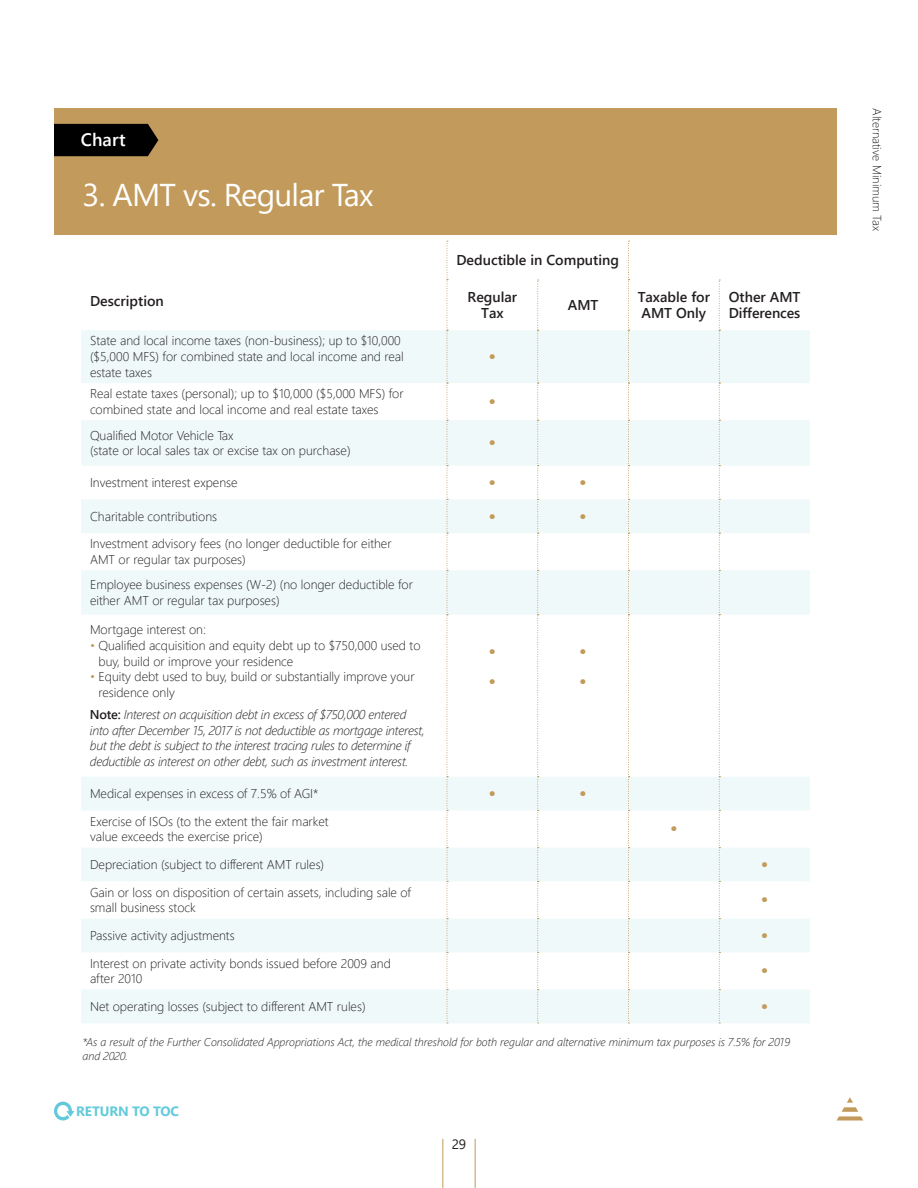
<style>
.page{position:relative;width:918px;height:1188px;background:#fff}
.page>*{position:absolute;margin:0;border:0;box-sizing:border-box;transform-origin:0 0}
.heads1{font:31.5px "Segoe UI";letter-spacing:-.025em;color:#fff}
.chart_reg_text_copy{font:300 21px/30px "Segoe UI";color:#c29a5b}
.tax_tip_title{font:600 18px "Segoe UI";color:#fff}
.chart_headers_copy{font:600 14.25px/15.8px "Segoe UI";color:#231f20}
.t1{font:700 13.5px "Segoe UI";letter-spacing:-.01em;color:#62cada}
.t2{font:13.5px "Segoe UI";color:#231f20}
.t3{font:300 12.75px/15.6px "Segoe UI";color:#231f20}
.t4{font:italic 300 12.75px/15.6px "Segoe UI";letter-spacing:-.02em;color:#231f20}
.t5{font:300 12px "Segoe UI";color:#231f20}
.t6{font:italic 300 11.25px/14.2px "Segoe UI";color:#231f20}
.s1{color:#c29a5b}
.s2{font-weight:600;font-style:normal}
</style>
<div class="page">
<svg style="left:837px;top:1097px;width:26px;height:23px"></svg>
<hr style="left:442px;top:1139px;width:1px;height:49px;background:#c29a5b">
<hr style="left:475px;top:1139px;width:1px;height:49px;background:#c29a5b">
<svg style="left:54px;top:1102px;width:20px;height:18px"></svg>
<svg style="left:81px;top:330px;width:729px;height:693px"></svg>
<svg style="left:447px;top:241px;width:1px;height:783px"></svg>
<svg style="left:537px;top:280px;width:2px;height:744px"></svg>
<svg style="left:628px;top:241px;width:1px;height:783px"></svg>
<svg style="left:719px;top:280px;width:1px;height:744px"></svg>
<div style="left:54px;top:108px;width:783px;height:126px;background:#c29a5b"></div>
<div style="left:54px;top:124px;width:104px;height:32px;background:#000001"></div>
<p class="tax_tip_title" style="left:81px;top:123px;width:46px">Chart</p>
<p class="heads1" style="left:83px;top:165px;width:293px">3. AMT vs. Regular Tax</p>
<p class="chart_headers_copy" style="left:90px;top:292px;width:75px">Description</p>
<p class="t3" style="left:90px;top:332px;width:315px">State and local income taxes (non-business); up to $10,000 ($5,000 MFS) for combined state and local income and real estate taxes</p>
<p class="chart_headers_copy" style="left:456px;top:251px;width:164px">Deductible in Computing</p>
<p class="chart_headers_copy" style="left:467px;top:288px;width:51px;text-align:center">Regular<br>Tax</p>
<p class="chart_headers_copy" style="left:568px;top:296px;width:32px">AMT</p>
<p class="chart_headers_copy" style="left:638px;top:288px;width:74px">Taxable for<br>AMT Only</p>
<p class="chart_headers_copy" style="left:729px;top:288px;width:73px">Other AMT<br>Differences</p>
<p class="chart_reg_text_copy" style="left:488px;top:339px;width:10px">•</p>
<p class="t3" style="left:90px;top:385px;width:315px">Real estate taxes (personal); up to $10,000 ($5,000 MFS) for combined state and local income and real estate taxes</p>
<p class="chart_reg_text_copy" style="left:488px;top:385px;width:10px">•</p>
<p class="t3" style="left:90px;top:426px;width:145px">Qualified Motor Vehicle Tax</p>
<p class="t3" style="left:90px;top:442px;width:262px">(state or local sales tax or excise tax on purchase)</p>
<p class="chart_reg_text_copy" style="left:488px;top:426px;width:10px">•</p>
<p class="t3" style="left:90px;top:473px;width:149px">Investment interest expense</p>
<p class="chart_reg_text_copy" style="left:488px;top:465px;width:10px">•</p>
<p class="chart_reg_text_copy" style="left:579px;top:465px;width:10px">•</p>
<p class="t3" style="left:90px;top:507px;width:129px">Charitable contributions</p>
<p class="chart_reg_text_copy" style="left:488px;top:499px;width:10px">•</p>
<p class="chart_reg_text_copy" style="left:579px;top:499px;width:10px">•</p>
<p class="t3" style="left:90px;top:535px;width:303px">Investment advisory fees (no longer deductible for either<br>AMT or regular tax purposes)</p>
<p class="t3" style="left:90px;top:576px;width:324px">Employee business expenses (W-2) (no longer deductible for either AMT or regular tax purposes)</p>
<p class="t3" style="left:90px;top:621px;width:117px">Mortgage interest on:</p>
<p class="t3" style="left:99px;top:636px;width:324px;text-indent:-9px"><span class="s1">•</span> Qualified acquisition and equity debt up to $750,000 used to buy, build or improve your residence</p>
<p class="t3" style="left:99px;top:668px;width:318px;text-indent:-9px"><span class="s1">•</span> Equity debt used to buy, build or substantially improve your residence only</p>
<p class="t4" style="left:90px;top:705px;width:336px"><span class="s2">Note:</span> Interest on acquisition debt in excess of $750,000 entered into after December 15, 2017 is not deductible as mortgage interest, but the debt is subject to the interest tracing rules to determine if deductible as interest on other debt, such as investment interest.</p>
<p class="chart_reg_text_copy" style="left:488px;top:635px;width:10px">• •</p>
<p class="chart_reg_text_copy" style="left:579px;top:635px;width:10px">•</p>
<p class="chart_reg_text_copy" style="left:579px;top:665px;width:10px">•</p>
<p class="t3" style="left:90px;top:784px;width:230px">Medical expenses in excess of 7.5% of AGI*</p>
<p class="chart_reg_text_copy" style="left:488px;top:776px;width:10px">•</p>
<p class="chart_reg_text_copy" style="left:579px;top:776px;width:10px">•</p>
<p class="t3" style="left:90px;top:812px;width:240px">Exercise of ISOs (to the extent the fair market</p>
<p class="t3" style="left:90px;top:828px;width:174px">value exceeds the exercise price)</p>
<p class="chart_reg_text_copy" style="left:670px;top:812px;width:10px">•</p>
<p class="t3" style="left:90px;top:855px;width:236px">Depreciation (subject to different AMT rules)</p>
<p class="chart_reg_text_copy" style="left:760px;top:847px;width:10px">•</p>
<p class="t3" style="left:90px;top:883px;width:322px">Gain or loss on disposition of certain assets, including sale of small business stock</p>
<p class="chart_reg_text_copy" style="left:760px;top:883px;width:10px">•</p>
<p class="t3" style="left:90px;top:926px;width:146px">Passive activity adjustments</p>
<p class="chart_reg_text_copy" style="left:760px;top:918px;width:10px">•</p>
<p class="t3" style="left:90px;top:954px;width:302px">Interest on private activity bonds issued before 2009 and after 2010</p>
<p class="chart_reg_text_copy" style="left:760px;top:954px;width:10px">•</p>
<p class="t3" style="left:90px;top:997px;width:277px">Net operating losses (subject to different AMT rules)</p>
<p class="chart_reg_text_copy" style="left:760px;top:989px;width:10px">•</p>
<p class="t6" style="left:83px;top:1033px;width:709px">*As a result of the Further Consolidated Appropriations Act, the medical threshold for both regular and alternative minimum tax purposes is 7.5% for 2019 and 2020.</p>
<p class="t1" style="left:76px;top:1098px;width:104px">RETURN TO TOC</p>
<p class="t2" style="left:452px;top:1131px;width:16px">29</p>
<p class="t5" style="left:888px;top:108px;width:124px;rotate:90deg">Alternative Minimum Tax</p>
</div>
